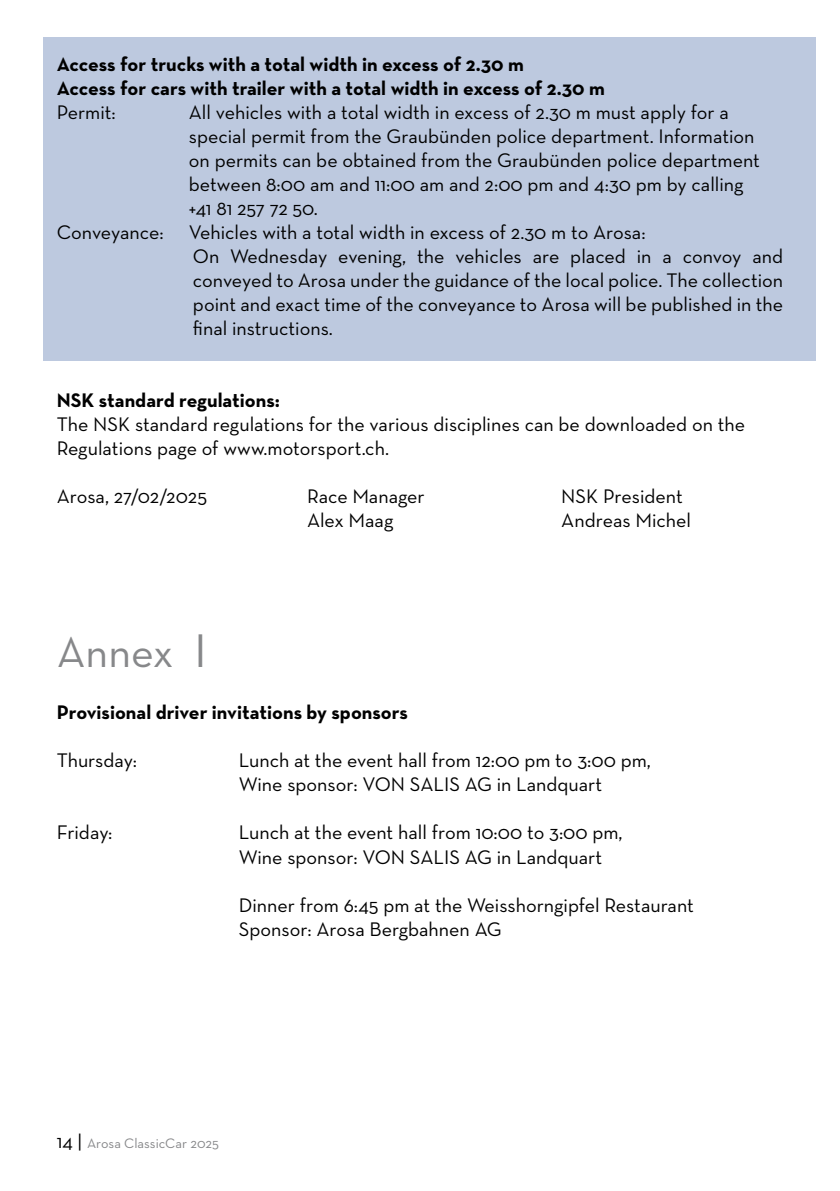
<style>
.page{position:relative;width:840px;height:1191px;background:#fff}
.page>*{position:absolute;margin:0;border:0;box-sizing:border-box;transform-origin:0 0}
.t1{font:44px "Neutra Text";color:#87888a}
.t2{font:20px/24px "Neutra Text";color:#000}
.t3{font:700 20px/24px "Neutra Text";color:#000}
.t4{font:14px "Neutra Text";color:#87888a}
.s1{font-size:48px}
.s2{font-size:20px;color:#000}
</style>
<div class="page">
<div style="left:44px;top:37px;width:771px;height:323px;background:#bdc9df"></div>
<p class="t3" style="left:57px;top:51px;width:549px">Access for trucks with a total width in excess of 2.30 m<br>Access for cars with trailer with a total width in excess of 2.30 m</p>
<p class="t2" style="left:57px;top:100px;width:61px">Permit:</p>
<p class="t2" style="left:189px;top:100px;width:572px">All vehicles with a total width in excess of 2.30 m must apply for a special permit from the Graubünden police department. Information on permits can be obtained from the Graubünden police department between 8:00 am and 11:00 am and 2:00 pm and 4:30 pm by calling +41 81 257 72 50.</p>
<p class="t2" style="left:57px;top:220px;width:108px">Conveyance:</p>
<p class="t2" style="left:189px;top:220px;width:595px">Vehicles with a total width in excess of 2.30 m to Arosa:<br>On Wednesday evening, the vehicles are placed in a convoy and conveyed to Arosa under the guidance of the local police. The collection point and exact time of the conveyance to Arosa will be published in the final instructions.</p>
<p class="t3" style="left:57px;top:387px;width:224px">NSK standard regulations:</p>
<p class="t2" style="left:57px;top:412px;width:689px">The NSK standard regulations for the various disciplines can be downloaded on the<br>Regulations page of www.motorsport.ch.</p>
<p class="t2" style="left:57px;top:484px;width:152px">Arosa, 27/02/2025</p>
<p class="t2" style="left:307px;top:484px;width:119px">Race Manager</p>
<p class="t2" style="left:561px;top:484px;width:123px">NSK President</p>
<p class="t2" style="left:307px;top:508px;width:88px">Alex Maag</p>
<p class="t2" style="left:561px;top:508px;width:131px">Andreas Michel</p>
<h1 class="t1" style="left:57px;top:625px;width:152px">Annex <span class="s1">I</span></h1>
<p class="t3" style="left:57px;top:700px;width:352px">Provisional driver invitations by sponsors</p>
<p class="t2" style="left:57px;top:748px;width:82px">Thursday:</p>
<p class="t2" style="left:239px;top:748px;width:413px">Lunch at the event hall from 12:00 pm to 3:00 pm,<br>Wine sponsor: VON SALIS AG in Landquart</p>
<p class="t2" style="left:57px;top:820px;width:57px">Friday:</p>
<p class="t2" style="left:239px;top:820px;width:385px">Lunch at the event hall from 10:00 to 3:00 pm,<br>Wine sponsor: VON SALIS AG in Landquart</p>
<p class="t2" style="left:239px;top:892px;width:456px">Dinner from 6:45 pm at the Weisshorngipfel Restaurant<br>Sponsor: Arosa Bergbahnen AG</p>
<p class="t4" style="left:57px;top:1135px;width:164px"><span class="s2">14 |</span> Arosa ClassicCar 2025</p>
</div>
